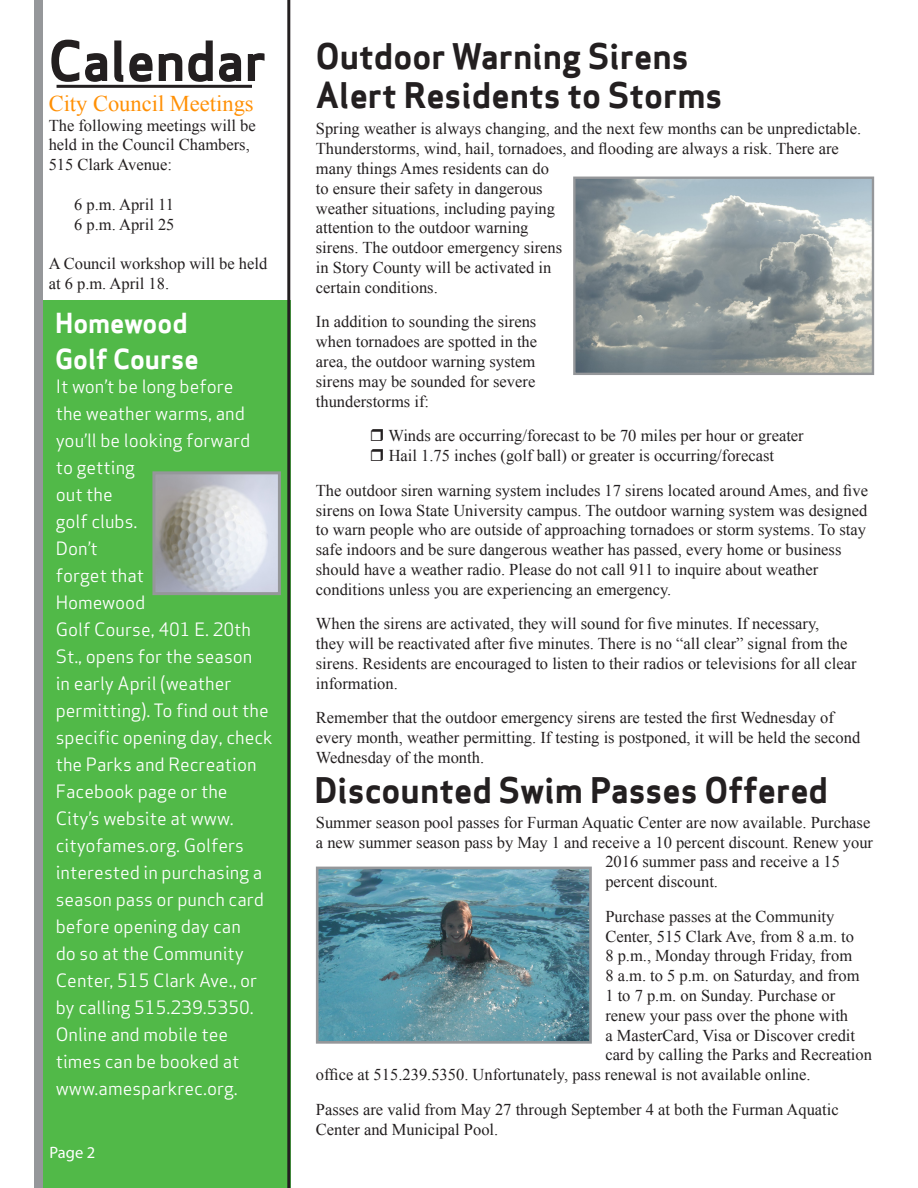
<style>
.page{position:relative;width:918px;height:1188px;background:#fff}
.page>*{position:absolute;margin:0;border:0;box-sizing:border-box;transform-origin:0 0}
.t1{font:700 54px "Apex Sans";color:#231f20}
.HEADLINES_Page_1_and{font:700 34.5px/39px "Apex Sans";color:#231f20}
.t2{font:700 27px/36px "Apex Sans";color:#fff}
.SIDEBAR_TEXT{font:22.5px "Times New Roman";color:#ff9005}
.t3{font:18px/27px "Apex Sans";color:#fff}
.SIDEBAR_TEXT-2{font:16.5px/19.8px "Times New Roman";color:#231f20}
.t4{font:16.5px "Myriad Pro";color:#fff}
</style>
<div class="page">
<div style="left:35px;top:0;width:8px;height:1188px;background:#95979a"></div>
<div style="left:43px;top:301px;width:247px;height:887px;background:#51b948"></div>
<hr style="left:57px;top:85px;width:195px;height:3px;background:#231f20">
<hr style="left:287px;top:0;width:3px;height:1188px;background:#231f20">
<img style="left:576px;top:180px;width:295px;height:192px">
<div style="left:573px;top:177px;width:301px;height:198px;border:2px solid #95979a"></div>
<img style="left:156px;top:475px;width:121px;height:116px">
<div style="left:152px;top:471px;width:129px;height:124px;border:3px solid #95979a"></div>
<img style="left:320px;top:871px;width:268px;height:169px">
<div style="left:316px;top:867px;width:276px;height:177px;border:3px solid #95979a"></div>
<p class="t1" style="left:48px;top:26px;width:220px">Calendar</p>
<p class="HEADLINES_Page_1_and" style="left:316px;top:36px;width:408px">Outdoor Warning Sirens<br>Alert Residents to Storms</p>
<p class="SIDEBAR_TEXT" style="left:49px;top:88px;width:207px">City Council Meetings</p>
<p class="SIDEBAR_TEXT-2" style="left:49px;top:115px;width:209px">The following meetings will be held in the Council Chambers,</p>
<p class="SIDEBAR_TEXT-2" style="left:49px;top:155px;width:125px">515 Clark Avenue:</p>
<p class="SIDEBAR_TEXT-2" style="left:74px;top:194px;width:101px">6 p.m. April 11</p>
<p class="SIDEBAR_TEXT-2" style="left:74px;top:214px;width:102px">6 p.m. April 25</p>
<p class="SIDEBAR_TEXT-2" style="left:49px;top:254px;width:220px">A Council workshop will be held at 6 p.m. April 18.</p>
<p class="SIDEBAR_TEXT-2" style="left:316px;top:119px;width:547px">Spring weather is always changing, and the next few months can be unpredictable.<br>Thunderstorms, wind, hail, tornadoes, and flooding are always a risk. There are many things Ames residents can do<br>to ensure their safety in dangerous<br>weather situations, including paying<br>attention to the outdoor warning<br>sirens. The outdoor emergency sirens<br>in Story County will be activated in<br>certain conditions.</p>
<p class="SIDEBAR_TEXT-2" style="left:316px;top:312px;width:223px;text-align:justify">In addition to sounding the sirens when tornadoes are spotted in the area, the outdoor warning system sirens may be sounded for severe thunderstorms if:</p>
<p class="SIDEBAR_TEXT-2" style="left:388px;top:426px;width:417px">Winds are occurring/forecast to be 70 miles per hour or greater<br>Hail 1.75 inches (golf ball) or greater is occurring/forecast</p>
<p class="SIDEBAR_TEXT-2" style="left:316px;top:480px;width:554px">The outdoor siren warning system includes 17 sirens located around Ames, and five sirens on Iowa State University campus. The outdoor warning system was designed to warn people who are outside of approaching tornadoes or storm systems. To stay safe indoors and be sure dangerous weather has passed, every home or business should have a weather radio. Please do not call 911 to inquire about weather conditions unless you are experiencing an emergency.</p>
<p class="SIDEBAR_TEXT-2" style="left:316px;top:614px;width:542px">When the sirens are activated, they will sound for five minutes. If necessary,<br>they will be reactivated after five minutes. There is no “all clear” signal from the sirens. Residents are encouraged to listen to their radios or televisions for all clear information.</p>
<p class="SIDEBAR_TEXT-2" style="left:316px;top:708px;width:546px">Remember that the outdoor emergency sirens are tested the first Wednesday of every month, weather permitting. If testing is postponed, it will be held the second<br>Wednesday of the month.</p>
<p class="t2" style="left:55px;top:305px;width:145px">Homewood<br>Golf Course</p>
<p class="t3" style="left:56px;top:371px;width:219px">It won’t be long before<br>the weather warms, and you’ll be looking forward<br>to getting<br>out the<br>golf clubs.<br>Don’t<br>forget that<br>Homewood<br>Golf Course, 401 E. 20th<br>St., opens for the season<br>in early April (weather permitting). To find out the specific opening day, check the Parks and Recreation<br>Facebook page or the<br>City’s website at www. cityofames.org. Golfers interested in purchasing a season pass or punch card before opening day can<br>do so at the Community<br>Center, 515 Clark Ave., or by calling 515.239.5350.<br>Online and mobile tee times can be booked at www.amesparkrec.org.</p>
<p class="HEADLINES_Page_1_and" style="left:314px;top:771px;width:515px">Discounted Swim Passes Offered</p>
<p class="SIDEBAR_TEXT-2" style="left:316px;top:812px;width:556px">Summer season pool passes for Furman Aquatic Center are now available. Purchase</p>
<p class="SIDEBAR_TEXT-2" style="left:316px;top:832px;width:559px">a new summer season pass by May 1 and receive a 10 percent discount. Renew your</p>
<p class="SIDEBAR_TEXT-2" style="left:605px;top:852px;width:236px">2016 summer pass and receive a 15</p>
<p class="SIDEBAR_TEXT-2" style="left:605px;top:871px;width:114px">percent discount.</p>
<p class="SIDEBAR_TEXT-2" style="left:605px;top:906px;width:231px">Purchase passes at the Community</p>
<p class="SIDEBAR_TEXT-2" style="left:605px;top:926px;width:250px">Center, 515 Clark Ave, from 8 a.m. to</p>
<p class="SIDEBAR_TEXT-2" style="left:605px;top:946px;width:248px">8 p.m., Monday through Friday, from</p>
<p class="SIDEBAR_TEXT-2" style="left:605px;top:966px;width:256px">8 a.m. to 5 p.m. on Saturday, and from</p>
<p class="SIDEBAR_TEXT-2" style="left:605px;top:985px;width:231px">1 to 7 p.m. on Sunday. Purchase or</p>
<p class="SIDEBAR_TEXT-2" style="left:605px;top:1005px;width:244px">renew your pass over the phone with</p>
<p class="SIDEBAR_TEXT-2" style="left:605px;top:1025px;width:251px">a MasterCard, Visa or Discover credit</p>
<p class="SIDEBAR_TEXT-2" style="left:605px;top:1045px;width:268px">card by calling the Parks and Recreation</p>
<p class="SIDEBAR_TEXT-2" style="left:316px;top:1065px;width:496px">office at 515.239.5350. Unfortunately, pass renewal is not available online.</p>
<p class="SIDEBAR_TEXT-2" style="left:316px;top:1099px;width:524px">Passes are valid from May 27 through September 4 at both the Furman Aquatic<br>Center and Municipal Pool.</p>
<p class="t4" style="left:50px;top:1143px;width:47px">Page 2</p>
</div>
